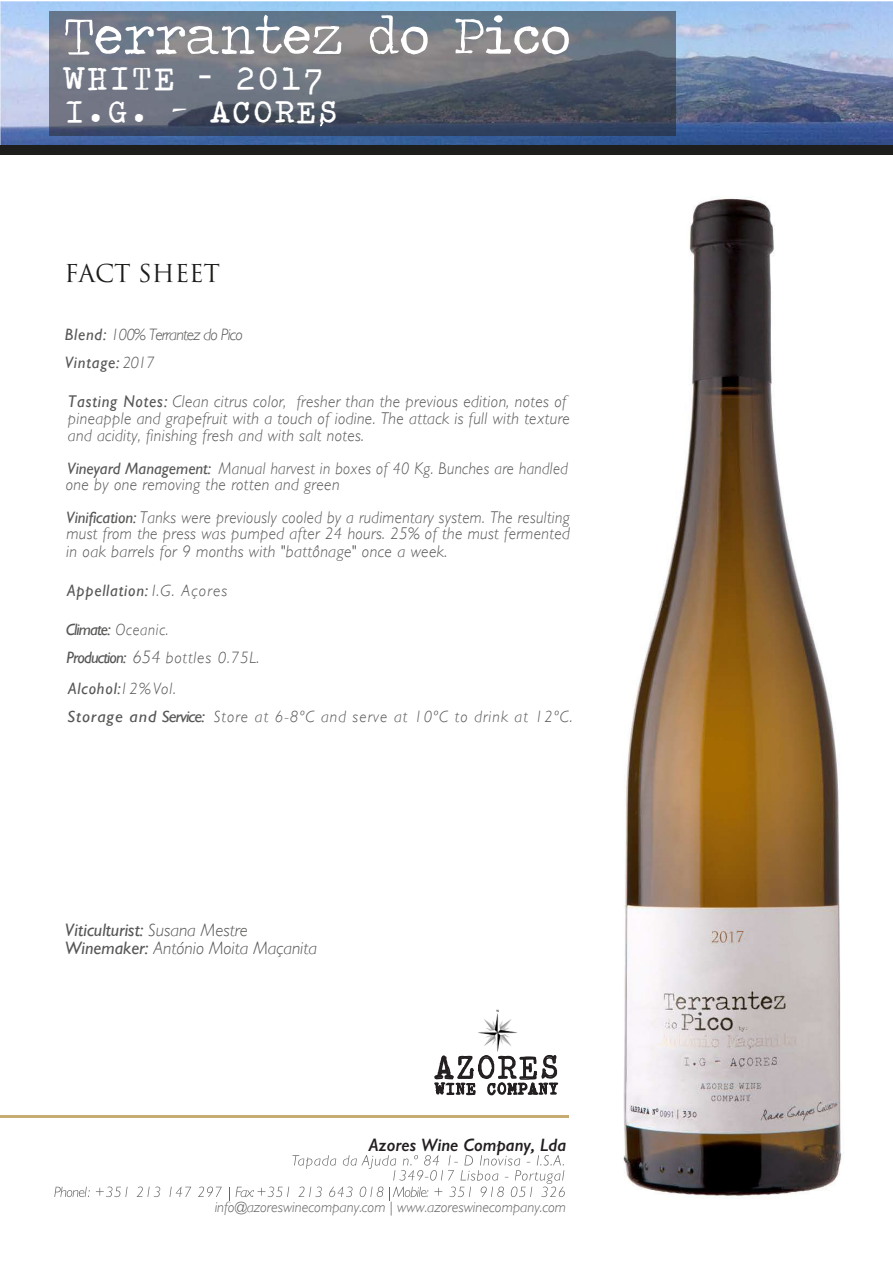
<style>
.page{position:relative;width:893px;height:1263px;background:#fff}
.page>*{position:absolute;margin:0;border:0;box-sizing:border-box;transform-origin:0 0}
.t1{font:54px "Traveling Typewriter";color:#fff}
.t2{font:46.95px "Splendid 66";color:#231f20;scale:.89 1}
.t3{font:700 45px "Splendid 66";color:#fff}
.t4{font:700 42.9px "Splendid 66";color:#fff}
.t5{font:24px "Trajan Pro";letter-spacing:-.005em;color:#1d1d1b}
.t6{font:italic 300 18px/18px "Gill Sans";color:#575756}
.t7{font:italic 600 18px "Gill Sans";color:#231f20}
.t8{font:italic 300 16.95px/17px "Gill Sans";letter-spacing:.025em;color:#575756}
.t9{font:italic 300 16.95px/15.9px "Gill Sans";letter-spacing:.025em;color:#575756;scale:.94 1}
.t10{font:italic 300 16.95px/15.9px "Gill Sans";letter-spacing:.025em;color:#575756;scale:.93 1}
.t11{font:italic 300 16.5px "Gill Sans";letter-spacing:.07em;color:#575756}
.t12{font:italic 300 16.5px/30.8px "Gill Sans";letter-spacing:.05em;color:#575756}
.t13{font:italic 16.5px "Gill Sans";letter-spacing:.05em;color:#575756}
.t14{font:italic 300 16.5px "Gill Sans";letter-spacing:-.05em;color:#575756}
.t15{font:italic 16.5px "Gill Sans";letter-spacing:-.05em;color:#575756}
.t16{font:italic 300 15px "Gill Sans";color:#646363}
.t17{font:14.7px "Trajan Pro";color:#9f6947}
.s1{font-family:"Myriad Pro";font-weight:400}
.s2{font-family:"Trajan Pro";font-weight:400}
.s3{font-weight:400}
.s4{font-weight:300}
.s5{font-weight:400;font-size:16.5px}
.s6{font-size:18px}
</style>
<div class="page">
<img style="left:0;top:1px;width:893px;height:144px">
<svg style="left:54px;top:1187px;width:36px;height:10px"></svg>
<svg style="left:96px;top:1186px;width:32px;height:11px"></svg>
<svg style="left:136px;top:1186px;width:24px;height:11px"></svg>
<svg style="left:170px;top:1186px;width:21px;height:11px"></svg>
<svg style="left:198px;top:1186px;width:24px;height:11px"></svg>
<svg style="left:229px;top:1187px;width:1px;height:13px"></svg>
<svg style="left:236px;top:1155px;width:329px;height:45px"></svg>
<hr style="left:0;top:1115px;width:569px;height:2px;background:#c6ac73">
<img style="left:478px;top:1009px;width:39px;height:43px">
<svg style="left:434px;top:1054px;width:125px;height:42px"></svg>
<div style="left:0;top:145px;width:893px;height:9px;background:#1d1d1b"></div>
<img style="left:50px;top:11px;width:625px;height:124px">
<svg style="left:320px;top:121px;width:3px;height:6px"></svg>
<img style="left:623px;top:197px;width:219px;height:1000px">
<div style="left:736px;top:930px;width:8px;height:13px;background:#cac4c5"></div>
<h1 class="t1" style="left:63px;top:0;width:509px">Terrantez do Pico</h1>
<h3 class="t3" style="left:63px;top:54px;width:263px">WHITE <span class="s1">-</span> 2017</h3>
<h3 class="t4" style="left:63px;top:89px;width:277px">I.G. <span class="s2">-</span> ACORES</h3>
<h3 class="t5" style="left:64px;top:258px;width:157px">FACT SHEET</h3>
<p class="t14" style="left:65px;top:325px;width:179px"><span class="s3">Blend:</span> 100% Terrantez do Pico</p>
<p class="t13" style="left:65px;top:353px;width:91px">Vintage: <span class="s4">2017</span></p>
<p class="t8" style="left:68px;top:393px;width:503px"><span class="s3">Tasting Notes:</span> Clean citrus color, fresher than the previous edition, notes of pineapple and grapefruit with a touch of iodine. The attack is full with texture and acidity, finishing fresh and with salt notes.</p>
<p class="t10" style="left:66px;top:460px;width:541px"><span class="s5">Vineyard Management:</span> Manual harvest in boxes of 40 Kg. Bunches are handled one by one removing the rotten and green</p>
<p class="t9" style="left:66px;top:510px;width:537px"><span class="s5">Vinification:</span> Tanks were previously cooled by a rudimentary system. The resulting must from the press was pumped after 24 hours. 25% of the must fermented</p>
<p class="t8" style="left:66px;top:543px;width:382px">in oak barrels for 9 months with "battônage" once a week.</p>
<p class="t13" style="left:67px;top:581px;width:162px">Appellation: <span class="s4">I.G. Açores</span></p>
<p class="t15" style="left:66px;top:620px;width:104px">Climate: <span class="s4">Oceanic.</span></p>
<p class="t12" style="left:67px;top:642px;width:194px"><span class="s3">Production:</span> <span class="s6">654</span> bottles 0.75L.<br><span class="s3">Alcohol:</span>12%Vol.</p>
<p class="t11" style="left:67px;top:707px;width:507px"><span class="s3">Storage and Service:</span> Store at 6-8ºC and serve at 10ºC to drink at 12ºC.</p>
<p class="t6" style="left:65px;top:921px;width:254px"><span class="s3">Viticulturist:</span> Susana Mestre<br><span class="s3">Winemaker:</span> António Moita Maçanita</p>
<h2 class="t2" style="left:434px;top:1043px;width:143px">AZORES</h2>
<p class="t7" style="left:369px;top:1133px;width:199px">Azores Wine Company, Lda</p>
<p class="t16" style="left:215px;top:1199px;width:353px">info@azoreswinecompany.com | www.azoreswinecompany.com</p>
<p class="t17" style="left:736px;top:927px;width:10px">7</p>
</div>
